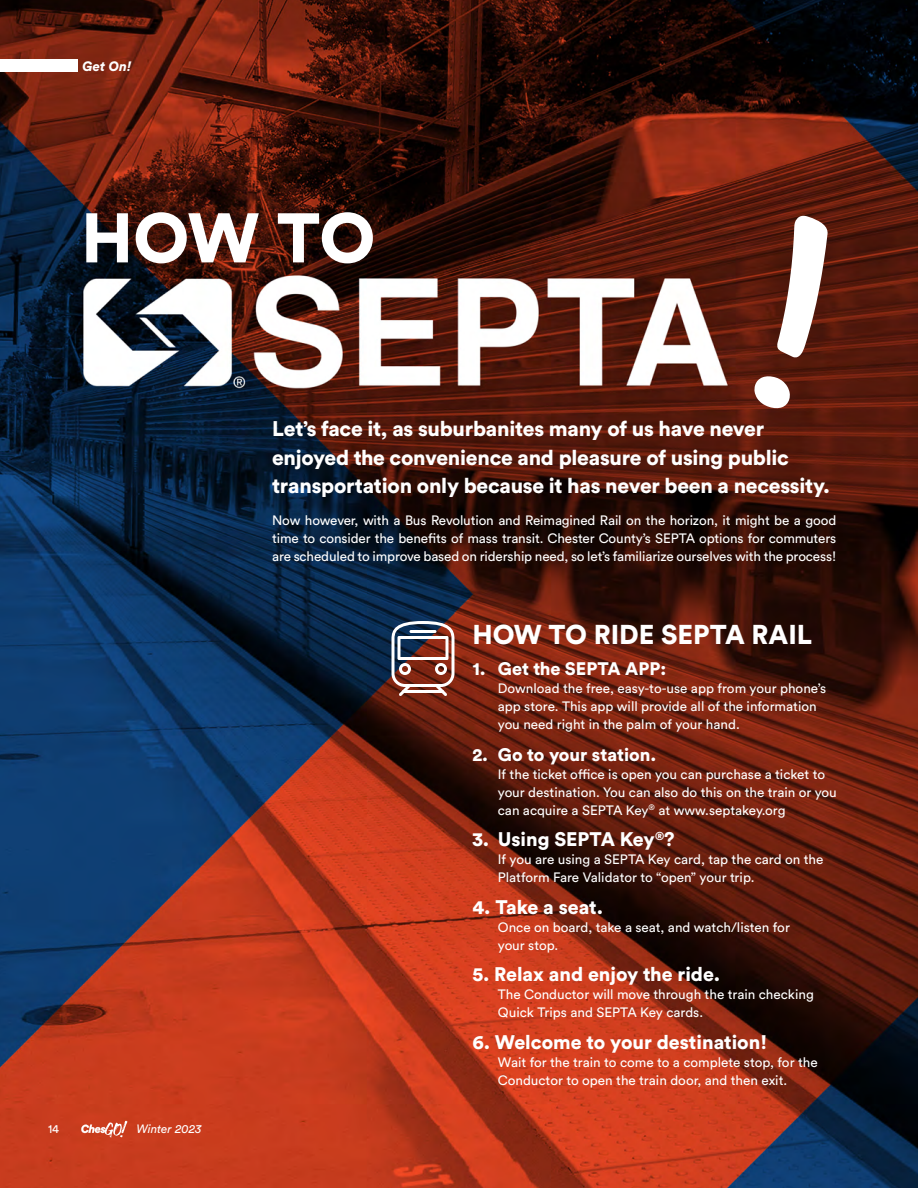
<style>
.page{position:relative;width:918px;height:1188px;background:#fff}
.page>*{position:absolute;margin:0;border:0;box-sizing:border-box;transform-origin:0 0}
.t1{font:900 69.3px "Circular Std";color:#fff}
.t2{font:900 27px "Circular Std";color:#fff}
.t3{font:900 21px/28.5px "Circular Std";letter-spacing:-.01em;color:#fff}
.t4{font:900 19.5px "Circular Std";color:#fff}
.t5{font:900 18px "Circular Std";color:#fff}
.t6{font:13.5px/18px "Circular Std";color:#fff}
.t7{font:italic 900 13.5px "Circular Std";color:#fff}
.t8{font:italic 12px "Circular Std";color:#fff}
.t9{font:12px "Circular Std";color:#fff}
</style>
<div class="page">
<img style="left:0;top:0;width:918px;height:1188px">
<div style="left:0;top:59px;width:78px;height:12px;background:#fff"></div>
<svg style="left:392px;top:621px;width:62px;height:75px"></svg>
<hr style="left:410px;top:630px;width:26px;height:3px;background:#fff;border-radius:2px">
<hr style="left:402px;top:690px;width:42px;height:3px;background:#fff;border-radius:2px">
<svg style="left:81px;top:1121px;width:46px;height:17px"></svg>
<svg style="left:740px;top:214px;width:103px;height:198px;background:#591a0c"></svg>
<p class="t7" style="left:82px;top:57px;width:51px">Get On!</p>
<h1 class="t1" style="left:81px;top:192px;width:296px">HOW TO</h1>
<h3 class="t3" style="left:272px;top:414px;width:559px">Let’s face it, as suburbanites many of us have never enjoyed the convenience and pleasure of using public transportation only because it has never been a necessity.</h3>
<p class="t6" style="left:272px;top:511px;width:566px;text-align:justify">Now however, with a Bus Revolution and Reimagined Rail on the horizon, it might be a good time to consider the benefits of mass transit. Chester County’s SEPTA options for commuters are scheduled to improve based on ridership need, so let’s familiarize ourselves with the process!</p>
<p class="t9" style="left:48px;top:1121px;width:13px">14</p>
<p class="t8" style="left:136px;top:1121px;width:67px">Winter 2023</p>
<h2 class="t2" style="left:472px;top:616px;width:341px">HOW TO RIDE SEPTA RAIL</h2>
<h3 class="t5" style="left:472px;top:657px;width:195px">1. Get the SEPTA APP:</h3>
<p class="t6" style="left:498px;top:680px;width:330px">Download the free, easy-to-use app from your phone’s app store. This app will provide all of the information you need right in the palm of your hand.</p>
<h3 class="t5" style="left:472px;top:743px;width:186px">2. Go to your station.</h3>
<p class="t6" style="left:498px;top:765px;width:341px">If the ticket office is open you can purchase a ticket to your destination. You can also do this on the train or you can acquire a SEPTA Key<sup>®</sup> at www.septakey.org</p>
<h3 class="t4" style="left:472px;top:827px;width:204px">3. Using SEPTA Key<sup>®</sup>?</h3>
<p class="t6" style="left:498px;top:851px;width:327px">If you are using a SEPTA Key card, tap the card on the<br>Platform Fare Validator to “open” your trip.</p>
<h3 class="t4" style="left:472px;top:894px;width:132px">4. Take a seat.</h3>
<p class="t6" style="left:498px;top:918px;width:294px">Once on board, take a seat, and watch/listen for your stop.</p>
<h3 class="t4" style="left:472px;top:962px;width:249px">5. Relax and enjoy the ride.</h3>
<p class="t6" style="left:498px;top:986px;width:318px">The Conductor will move through the train checking<br>Quick Trips and SEPTA Key cards.</p>
<h3 class="t4" style="left:472px;top:1029px;width:296px">6. Welcome to your destination!</h3>
<p class="t6" style="left:498px;top:1053px;width:321px">Wait for the train to come to a complete stop, for the<br>Conductor to open the train door, and then exit.</p>
</div>
